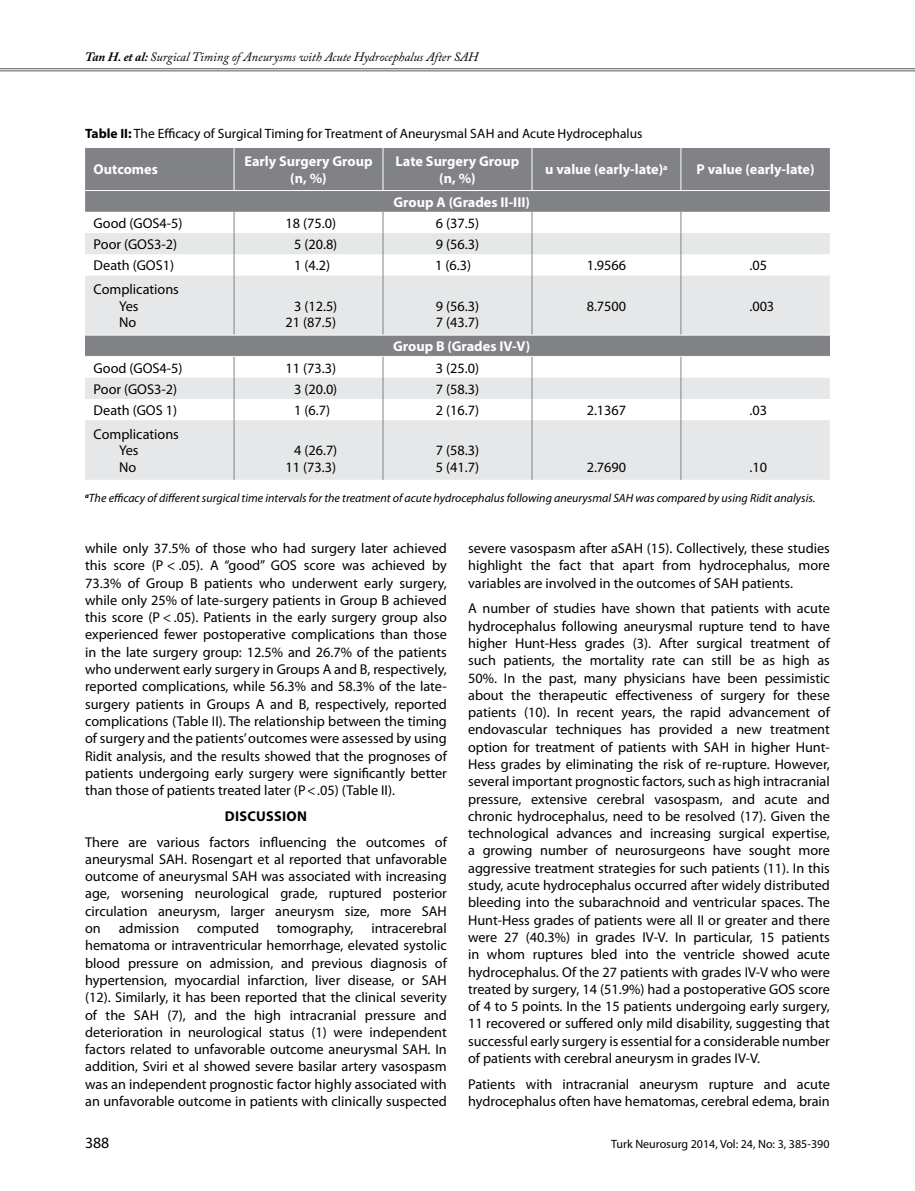
<style>
.page{position:relative;width:915px;height:1191px;background:#fff}
.page>*{position:absolute;margin:0;border:0;box-sizing:border-box;transform-origin:0 0}
.t1{font:15.75px "Myriad Pro";color:#000}
.t2{font:14.25px/17.2px "Myriad Pro";color:#000;text-align:justify}
.t3{font:700 14.25px/16.5px "Myriad Pro";color:#fff;text-align:center}
.t4{font:700 14.25px "Myriad Pro";color:#000}
.t5{font:13.5px "Myriad Pro";color:#000}
.t6{font:italic 12.75px "Adobe Caslon Pro";color:#000}
.t7{font:italic 12px "Myriad Pro";color:#000}
.t8{font:12px "Myriad Pro";color:#000}
.s1{font-weight:700}
</style>
<div class="page">
<hr style="left:0;top:68px;width:914px;height:1px;background:#58595b">
<hr style="left:0;top:70px;width:914px;height:1px;background:#58595b">
<div style="left:85px;top:148px;width:744px;height:64px;background:#808285"></div>
<svg style="left:85px;top:233px;width:744px;height:247px;fill:#e6e7e8"></svg>
<div style="left:85px;top:335px;width:744px;height:21px;background:#808285"></div>
<svg style="left:233px;top:212px;width:1px;height:63px"></svg>
<svg style="left:382px;top:212px;width:1px;height:63px"></svg>
<svg style="left:531px;top:212px;width:1px;height:63px"></svg>
<svg style="left:680px;top:212px;width:1px;height:63px"></svg>
<hr style="left:233px;top:275px;width:1px;height:60px;background:#808285">
<hr style="left:382px;top:275px;width:1px;height:60px;background:#808285">
<hr style="left:531px;top:275px;width:1px;height:60px;background:#808285">
<hr style="left:680px;top:275px;width:1px;height:60px;background:#808285">
<svg style="left:233px;top:357px;width:1px;height:63px"></svg>
<svg style="left:382px;top:357px;width:1px;height:63px"></svg>
<svg style="left:531px;top:357px;width:1px;height:63px"></svg>
<svg style="left:680px;top:357px;width:1px;height:63px"></svg>
<hr style="left:233px;top:420px;width:1px;height:60px;background:#808285">
<hr style="left:382px;top:420px;width:1px;height:60px;background:#808285">
<hr style="left:531px;top:420px;width:1px;height:60px;background:#808285">
<hr style="left:680px;top:420px;width:1px;height:60px;background:#808285">
<hr style="left:233px;top:148px;width:1px;height:42px;background:#fff">
<hr style="left:382px;top:148px;width:1px;height:42px;background:#fff">
<hr style="left:531px;top:148px;width:1px;height:42px;background:#fff">
<hr style="left:680px;top:148px;width:1px;height:42px;background:#fff">
<hr style="left:85px;top:190px;width:149px;height:1px;background:#fff">
<hr style="left:234px;top:190px;width:149px;height:1px;background:#fff">
<hr style="left:383px;top:190px;width:148px;height:1px;background:#fff">
<hr style="left:531px;top:190px;width:149px;height:1px;background:#fff">
<hr style="left:680px;top:190px;width:149px;height:1px;background:#fff">
<hr style="left:85px;top:335px;width:149px;height:1px;background:#fff">
<hr style="left:234px;top:335px;width:149px;height:1px;background:#fff">
<hr style="left:383px;top:335px;width:148px;height:1px;background:#fff">
<hr style="left:531px;top:335px;width:149px;height:1px;background:#fff">
<hr style="left:680px;top:335px;width:149px;height:1px;background:#fff">
<hr style="left:85px;top:356px;width:149px;height:1px;background:#fff">
<hr style="left:234px;top:356px;width:149px;height:1px;background:#fff">
<hr style="left:383px;top:356px;width:148px;height:1px;background:#fff">
<hr style="left:531px;top:356px;width:149px;height:1px;background:#fff">
<hr style="left:680px;top:356px;width:149px;height:1px;background:#fff">
<p class="t6" style="left:85px;top:49px;width:394px"><span class="s1">Tan H. et al:</span> Surgical Timing of Aneurysms with Acute Hydrocephalus After SAH</p>
<p class="t5" style="left:85px;top:125px;width:558px"><span class="s1">Table II:</span> The Efficacy of Surgical Timing for Treatment of Aneurysmal Sah and Acute Hydrocephalus</p>
<p class="t3" style="left:94px;top:161px;width:66px">Outcomes</p>
<p class="t3" style="left:244px;top:153px;width:130px">Early Surgery Group (n, %)</p>
<p class="t3" style="left:395px;top:153px;width:125px">Late Surgery Group (n, %)</p>
<p class="t3" style="left:545px;top:161px;width:124px">u value (early-late)<sup>a</sup></p>
<p class="t3" style="left:696px;top:161px;width:120px">P value (early-late)</p>
<p class="t3" style="left:393px;top:193px;width:138px">Group A (Grades II-III)</p>
<p class="t2" style="left:94px;top:214px;width:90px">Good (GOS4-5)</p>
<p class="t2" style="left:285px;top:214px;width:52px">18 (75.0)</p>
<p class="t2" style="left:435px;top:214px;width:45px">6 (37.5)</p>
<p class="t2" style="left:94px;top:235px;width:85px">Poor (GOS3-2)</p>
<p class="t2" style="left:294px;top:235px;width:45px">5 (20.8)</p>
<p class="t2" style="left:435px;top:235px;width:45px">9 (56.3)</p>
<p class="t2" style="left:94px;top:257px;width:82px">Death (GOS1)</p>
<p class="t2" style="left:294px;top:257px;width:37px">1 (4.2)</p>
<p class="t2" style="left:435px;top:257px;width:37px">1 (6.3)</p>
<p class="t2" style="left:586px;top:257px;width:41px">1.9566</p>
<p class="t2" style="left:749px;top:257px;width:19px">.05</p>
<p class="t2" style="left:119px;top:281px;width:61px;line-height:16.5px;text-align:left;text-indent:-26px">Complications<br>Yes<br>No</p>
<p class="t2" style="left:285px;top:297px;width:53px;line-height:16.5px;text-align:center">3 (12.5)<br>21 (87.5)</p>
<p class="t2" style="left:435px;top:297px;width:45px;line-height:16.5px">9 (56.3)<br>7 (43.7)</p>
<p class="t2" style="left:586px;top:297px;width:41px">8.7500</p>
<p class="t2" style="left:749px;top:297px;width:26px">.003</p>
<p class="t3" style="left:393px;top:337px;width:139px">Group B (Grades IV-V)</p>
<p class="t2" style="left:94px;top:359px;width:90px">Good (GOS4-5)</p>
<p class="t2" style="left:285px;top:359px;width:52px">11 (73.3)</p>
<p class="t2" style="left:435px;top:359px;width:45px">3 (25.0)</p>
<p class="t2" style="left:94px;top:380px;width:85px">Poor (GOS3-2)</p>
<p class="t2" style="left:294px;top:380px;width:45px">3 (20.0)</p>
<p class="t2" style="left:435px;top:380px;width:45px">7 (58.3)</p>
<p class="t2" style="left:94px;top:401px;width:85px">Death (GOS 1)</p>
<p class="t2" style="left:294px;top:401px;width:37px">1 (6.7)</p>
<p class="t2" style="left:435px;top:401px;width:45px">2 (16.7)</p>
<p class="t2" style="left:586px;top:401px;width:41px">2.1367</p>
<p class="t2" style="left:749px;top:401px;width:19px">.03</p>
<p class="t2" style="left:119px;top:425px;width:61px;line-height:16.5px;text-align:left;text-indent:-26px">Complications<br>Yes<br>No</p>
<p class="t2" style="left:285px;top:442px;width:53px;line-height:16.5px;text-align:center">4 (26.7)<br>11 (73.3)</p>
<p class="t2" style="left:435px;top:442px;width:45px;line-height:16.5px">7 (58.3)<br>5 (41.7)</p>
<p class="t2" style="left:586px;top:458px;width:41px">2.7690</p>
<p class="t2" style="left:749px;top:458px;width:19px">.10</p>
<p class="t7" style="left:85px;top:490px;width:731px"><sup>a</sup>The efficacy of different surgical time intervals for the treatment of acute hydrocephalus following aneurysmal SAH was compared by using Ridit analysis.</p>
<p class="t2" style="left:85px;top:539px;width:363px">while only 37.5% of those who had surgery later achieved this score (P &lt; .05). A “good” GOS score was achieved by 73.3% of Group B patients who underwent early surgery, while only 25% of late-surgery patients in Group B achieved this score (P &lt; .05). Patients in the early surgery group also experienced fewer postoperative complications than those in the late surgery group: 12.5% and 26.7% of the patients who underwent early surgery in Groups A and B, respectively, reported complications, while 56.3% and 58.3% of the late&shy;surgery patients in Groups A and B, respectively, reported complications (Table II). The relationship between the timing of surgery and the patients’ outcomes were assessed by using Ridit analysis, and the results showed that the prognoses of patients undergoing early surgery were significantly better than those of patients treated later (P&lt;.05) (Table II).</p>
<p class="t4" style="left:225px;top:806px;width:9px">Disc</p>
<p class="t4" style="left:256px;top:806px;width:50px">ussion</p>
<p class="t2" style="left:85px;top:833px;width:363px">There are various factors influencing the outcomes of aneurysmal SAH. Rosengart et al reported that unfavorable outcome of aneurysmal SAH was associated with increasing age, worsening neurological grade, ruptured posterior circulation aneurysm, larger aneurysm size, more SAH on</p>
<p class="t2" style="left:85px;top:919px;width:363px;text-indent:286px">intracerebral hematoma or intraventricular hemorrhage, elevated systolic blood pressure on admission, and previous diagnosis of hypertension, myocardial infarction, liver disease, or SAH (12). Similarly, it has been reported that the clinical severity of the SAH (7), and the high intracranial pressure and deterioration in neurological status (1) were independent factors related to unfavorable outcome aneurysmal SAH. In addition, Sviri et al showed severe basilar artery vasospasm was an independent prognostic factor highly associated with an unfavorable outcome in patients with clinically suspected</p>
<p class="t2" style="left:119px;top:919px;width:62px">admission</p>
<p class="t2" style="left:197px;top:919px;width:63px">computed</p>
<p class="t2" style="left:277px;top:919px;width:78px">tomography,</p>
<p class="t2" style="left:468px;top:539px;width:363px">severe vasospasm after aSAH (15). Collectively, these studies highlight the fact that apart from hydrocephalus, more variables are involved in the outcomes of SAH patients.</p>
<p class="t2" style="left:468px;top:600px;width:363px">A number of studies have shown that patients with acute hydrocephalus following aneurysmal rupture tend to have higher Hunt-Hess grades (3). After surgical treatment of such patients, the mortality rate can still be as high as 50%. In the past, many physicians have been pessimistic about the therapeutic effectiveness of surgery for these patients (10). In recent years, the rapid advancement of endovascular techniques has provided a new treatment option for treatment of patients with SAH in higher Hunt-Hess grades by eliminating the risk of re-rupture. However, several important prognostic factors, such as high intracranial pressure, extensive cerebral vasospasm, and acute and chronic hydrocephalus, need to be resolved (17). Given the technological advances and increasing surgical expertise, a growing number of neurosurgeons have sought more aggressive treatment strategies for such patients (11). In this study, acute hydrocephalus occurred after widely distributed bleeding into the subarachnoid and ventricular spaces. The Hunt-Hess grades of patients were all II or greater and there were 27 (40.3%) in grades IV-V. In particular, 15 patients in whom ruptures bled into the ventricle showed acute hydrocephalus. Of the 27 patients with grades IV-V who were treated by surgery, 14 (51.9%) had a postoperative GOS score of 4 to 5 points. In the 15 patients undergoing early surgery, 11 recovered or suffered only mild disability, suggesting that successful early surgery is essential for a considerable number of patients with cerebral aneurysm in grades IV-V.</p>
<p class="t2" style="left:468px;top:1075px;width:363px">Patients with intracranial aneurysm rupture and acute hydrocephalus often have hematomas, cerebral edema, brain</p>
<p class="t1" style="left:85px;top:1133px;width:26px">388</p>
<p class="t8" style="left:611px;top:1137px;width:220px">Turk Neurosurg 2014, Vol: 24, No: 3, 385-390</p>
</div>
